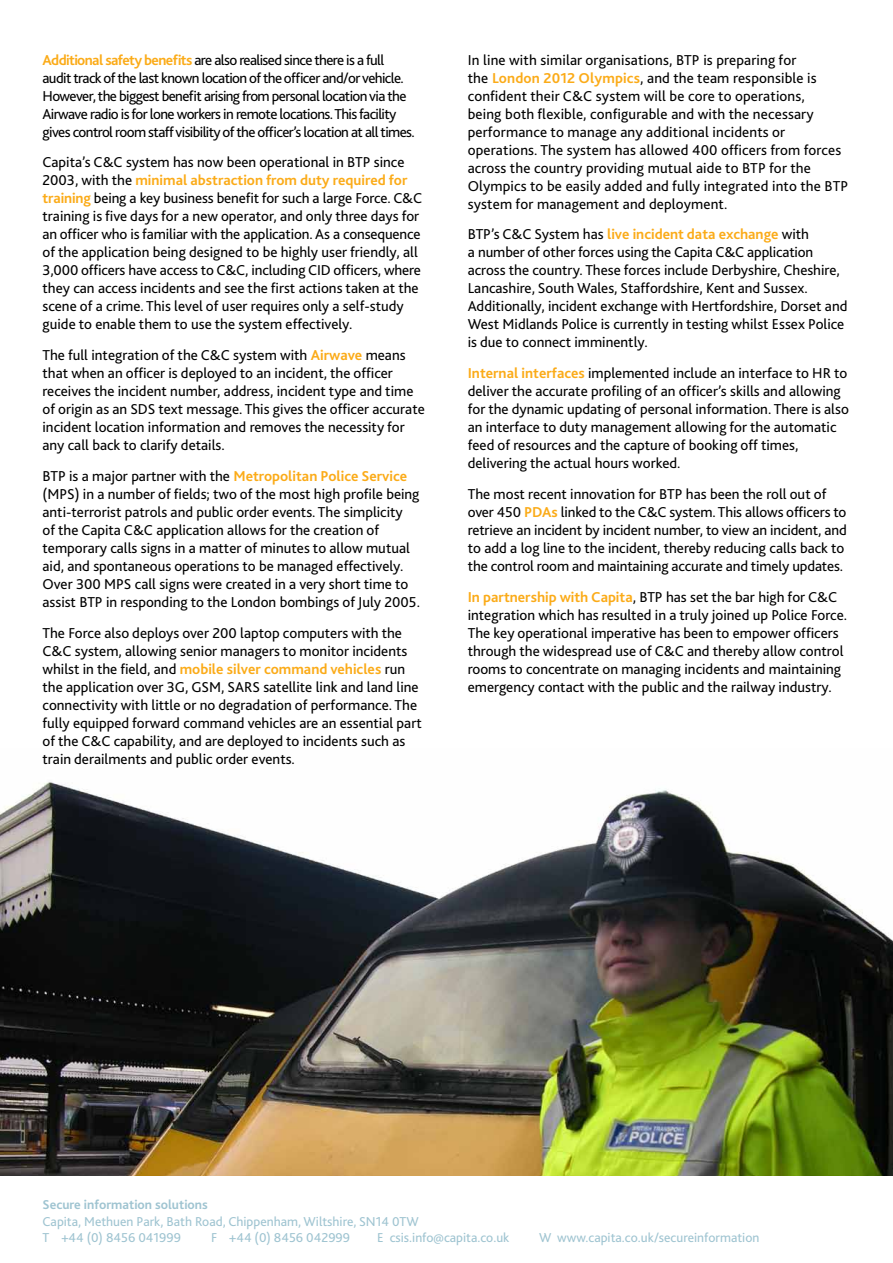
<style>
.page{position:relative;width:893px;height:1263px;background:#fff}
.page>*{position:absolute;margin:0;border:0;box-sizing:border-box;transform-origin:0 0}
.t1{font:15px/18px "Bliss 2";color:#000}
.t2{font:15px/18px "Bliss 2";letter-spacing:-.04em;color:#000}
.t3{font:13.5px/16.2px "Bliss 2";color:#9fc4d1}
.t4{font:700 13.5px "Bliss 2";color:#9fc4d1}
.s1{font-weight:700;color:#fbab18}
</style>
<div class="page">
<img style="left:0;top:782px;width:893px;height:394px">
<p class="t2" style="left:43px;top:50px;width:374px"><span class="s1">Additional safety benefits</span> are also realised since there is a full audit track of the last known location of the officer and/or vehicle.<br>However, the biggest benefit arising from personal location via the Airwave radio is for lone workers in remote locations. This facility gives control room staff visibility of the officer’s location at all times.</p>
<p class="t1" style="left:43px;top:153px;width:381px">Capita’s C&amp;C system has now been operational in BTP since 2003, with the <span class="s1">minimal abstraction from duty required for training</span> being a key business benefit for such a large Force. C&amp;C training is five days for a new operator, and only three days for an officer who is familiar with the application. As a consequence of the application being designed to be highly user friendly, all 3,000 officers have access to C&amp;C, including CID officers, where they can access incidents and see the first actions taken at the scene of a crime. This level of user requires only a self-study guide to enable them to use the system effectively.</p>
<p class="t1" style="left:43px;top:346px;width:384px">The full integration of the C&amp;C system with <span class="s1">Airwave</span> means that when an officer is deployed to an incident, the officer receives the incident number, address, incident type and time of origin as an SDS text message. This gives the officer accurate incident location information and removes the necessity for any call back to clarify details.</p>
<p class="t1" style="left:43px;top:466px;width:379px">BTP is a major partner with the <span class="s1">Metropolitan Police Service </span>(MPS) in a number of fields; two of the most high profile being anti-terrorist patrols and public order events. The simplicity<br>of the Capita C&amp;C application allows for the creation of temporary calls signs in a matter of minutes to allow mutual aid, and spontaneous operations to be managed effectively.<br>Over 300 MPS call signs were created in a very short time to assist BTP in responding to the London bombings of July 2005.</p>
<p class="t1" style="left:43px;top:623px;width:381px">The Force also deploys over 200 laptop computers with the C&amp;C system, allowing senior managers to monitor incidents whilst in the field, and <span class="s1">mobile silver command vehicles</span> run the application over 3G, GSM, SARS satellite link and land line connectivity with little or no degradation of performance. The fully equipped forward command vehicles are an essential part of the C&amp;C capability, and are deployed to incidents such as train derailments and public order events.</p>
<p class="t1" style="left:468px;top:50px;width:382px">In line with similar organisations, BTP is preparing for<br>the <span class="s1">London 2012 Olympics</span>, and the team responsible is confident their C&amp;C system will be core to operations,<br>being both flexible, configurable and with the necessary performance to manage any additional incidents or operations. The system has allowed 400 officers from forces across the country providing mutual aide to BTP for the Olympics to be easily added and fully integrated into the BTP system for management and deployment.</p>
<p class="t1" style="left:468px;top:225px;width:381px">BTP’s C&amp;C System has <span class="s1">live incident data exchange</span> with<br>a number of other forces using the Capita C&amp;C application across the country. These forces include Derbyshire, Cheshire, Lancashire, South Wales, Staffordshire, Kent and Sussex.<br>Additionally, incident exchange with Hertfordshire, Dorset and West Midlands Police is currently in testing whilst Essex Police is due to connect imminently.</p>
<p class="t1" style="left:468px;top:364px;width:383px"><span class="s1">Internal interfaces</span> implemented include an interface to HR to deliver the accurate profiling of an officer’s skills and allowing for the dynamic updating of personal information. There is also an interface to duty management allowing for the automatic feed of resources and the capture of booking off times, delivering the actual hours worked.</p>
<p class="t1" style="left:468px;top:484px;width:381px">The most recent innovation for BTP has been the roll out of over 450 <span class="s1">PDAs</span> linked to the C&amp;C system. This allows officers to retrieve an incident by incident number, to view an incident, and to add a log line to the incident, thereby reducing calls back to the control room and maintaining accurate and timely updates.</p>
<p class="t1" style="left:468px;top:587px;width:381px"><span class="s1">In partnership with Capita</span>, BTP has set the bar high for C&amp;C integration which has resulted in a truly joined up Police Force.<br>The key operational imperative has been to empower officers through the widespread use of C&amp;C and thereby allow control rooms to concentrate on managing incidents and maintaining emergency contact with the public and the railway industry.</p>
<p class="t4" style="left:43px;top:1196px;width:167px">Secure information solutions</p>
<p class="t3" style="left:43px;top:1212px;width:378px">Capita, Methuen Park, Bath Road, Chippenham, Wiltshire, SN14 0TW<br>T +44 (0) 8456 041999</p>
<p class="t3" style="left:211px;top:1229px;width:141px">F +44 (0) 8456 042999</p>
<p class="t3" style="left:377px;top:1229px;width:134px">E csis.info@capita.co.uk</p>
<p class="t3" style="left:539px;top:1229px;width:222px">W www.capita.co.uk/secureinformation</p>
</div>
